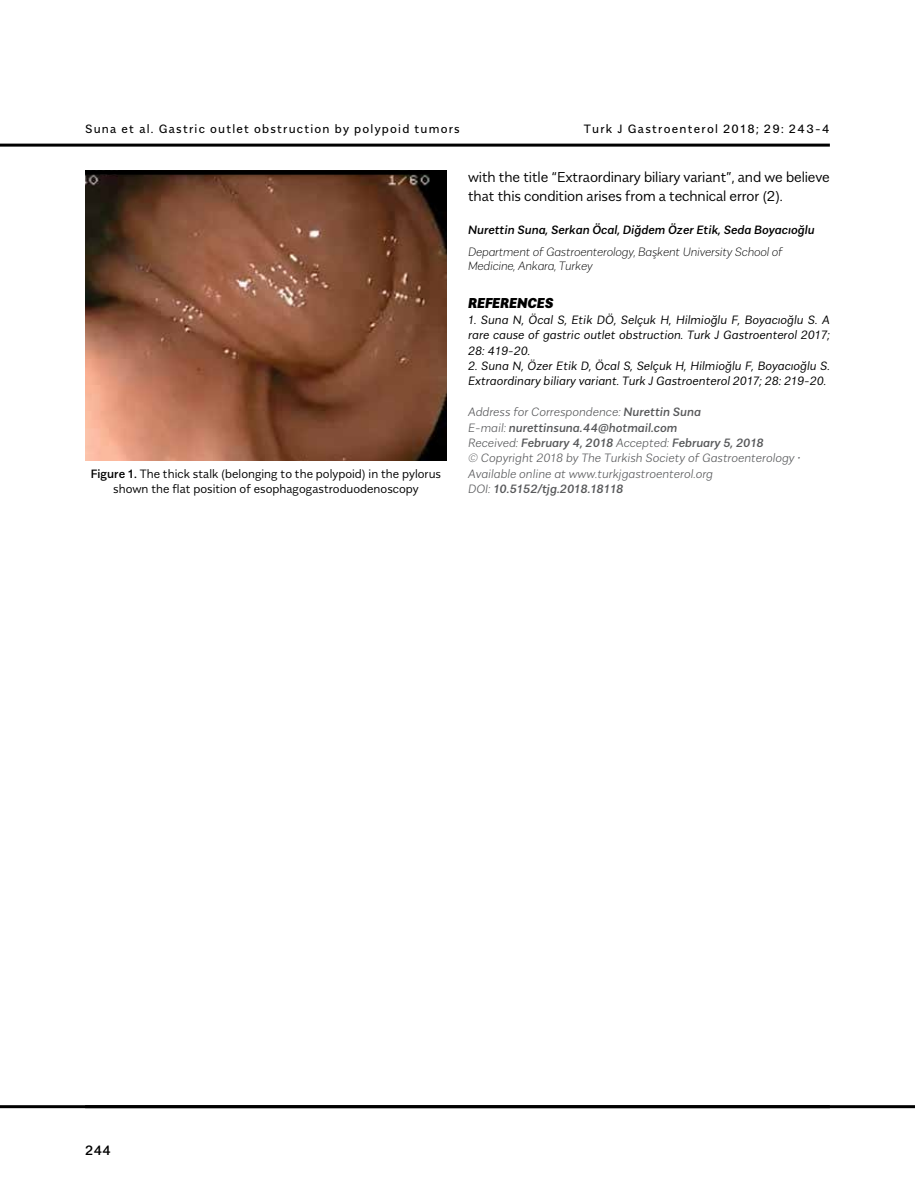
<style>
.page{position:relative;width:915px;height:1191px;background:#fff}
.page>*{position:absolute;margin:0;border:0;box-sizing:border-box;transform-origin:0 0}
.t1{font:300 14.25px/19.2px "Alergia Normal";letter-spacing:-.01em;color:#000}
.t2{font:italic 900 14.25px "Alergia Normal";color:#000}
.t3{font:500 13.5px "Alergia Normal";color:#000}
.t4{font:italic 300 12px/15.5px "Alergia Normal";color:#000;text-align:justify}
.t5{font:italic 200 12px/15.5px "Alergia Normal";color:#58595b}
.t6{font:300 12px/15.3px "Alergia Normal";color:#000;text-align:center}
.t7{font:12px "Alergia Normal";letter-spacing:.1em;color:#000}
.t8{font:italic 300 expanded 12px/14px "Alergia Normal";letter-spacing:-.015em;color:#000}
.t9{font:italic 500 12px "Alergia Normal";color:#000}
.s1{font-weight:500}
</style>
<div class="page">
<hr style="left:85px;top:1105px;width:829px;height:3px;background:#000">
<img style="left:85px;top:175px;width:361px;height:285px">
<div style="left:85px;top:170px;width:361px;height:5px;background:#000"></div>
<hr style="left:0;top:1105px;width:829px;height:3px;background:#000">
<hr style="left:0;top:144px;width:829px;height:3px;background:#000">
<p class="t7" style="left:85px;top:119px;width:376px">Suna et al. Gastric outlet obstruction by polypoid tumors</p>
<p class="t7" style="left:583px;top:119px;width:247px">Turk J Gastroenterol 2018; 29: 243-4</p>
<p class="t6" style="left:91px;top:465px;width:351px"><span class="s1">Figure 1.</span> The thick stalk (belonging to the polypoid) in the pylorus shown the flat position of esophagogastroduodenoscopy</p>
<p class="t1" style="left:468px;top:166px;width:363px">with the title “Extraordinary biliary variant”, and we believe that this condition arises from a technical error (2).</p>
<p class="t9" style="left:468px;top:220px;width:348px">Nurettin Suna, Serkan Öcal, Diğdem Özer Etik, Seda Boyacıoğlu</p>
<p class="t8" style="left:468px;top:244px;width:316px">Department of Gastroenterology, Başkent University School of<br>Medicine, Ankara, Turkey</p>
<p class="t2" style="left:468px;top:292px;width:87px">REFERENCES</p>
<p class="t4" style="left:468px;top:311px;width:363px">1. Suna N, Öcal S, Etik DÖ, Selçuk H, Hilmioğlu F, Boyacıoğlu S. A rare cause of gastric outlet obstruction. Turk J Gastroenterol 2017; 28: 419-20.</p>
<p class="t4" style="left:468px;top:357px;width:363px">2. Suna N, Özer Etik D, Öcal S, Selçuk H, Hilmioğlu F, Boyacıoğlu S.<br>Extraordinary biliary variant. Turk J Gastroenterol 2017; 28: 219-20.</p>
<p class="t5" style="left:468px;top:403px;width:333px">Address for Correspondence: <span class="s1">Nurettin Suna<br></span>E-mail: <span class="s1">nurettinsuna.44@hotmail.com<br></span>Received: <span class="s1">February 4, 2018</span> Accepted: <span class="s1">February 5, 2018<br></span>© Copyright 2018 by The Turkish Society of Gastroenterology • Available online at www.turkjgastroenterol.org<br>DOI: <span class="s1">10.5152/tjg.2018.18118</span></p>
<p class="t3" style="left:85px;top:1139px;width:28px">244</p>
</div>
